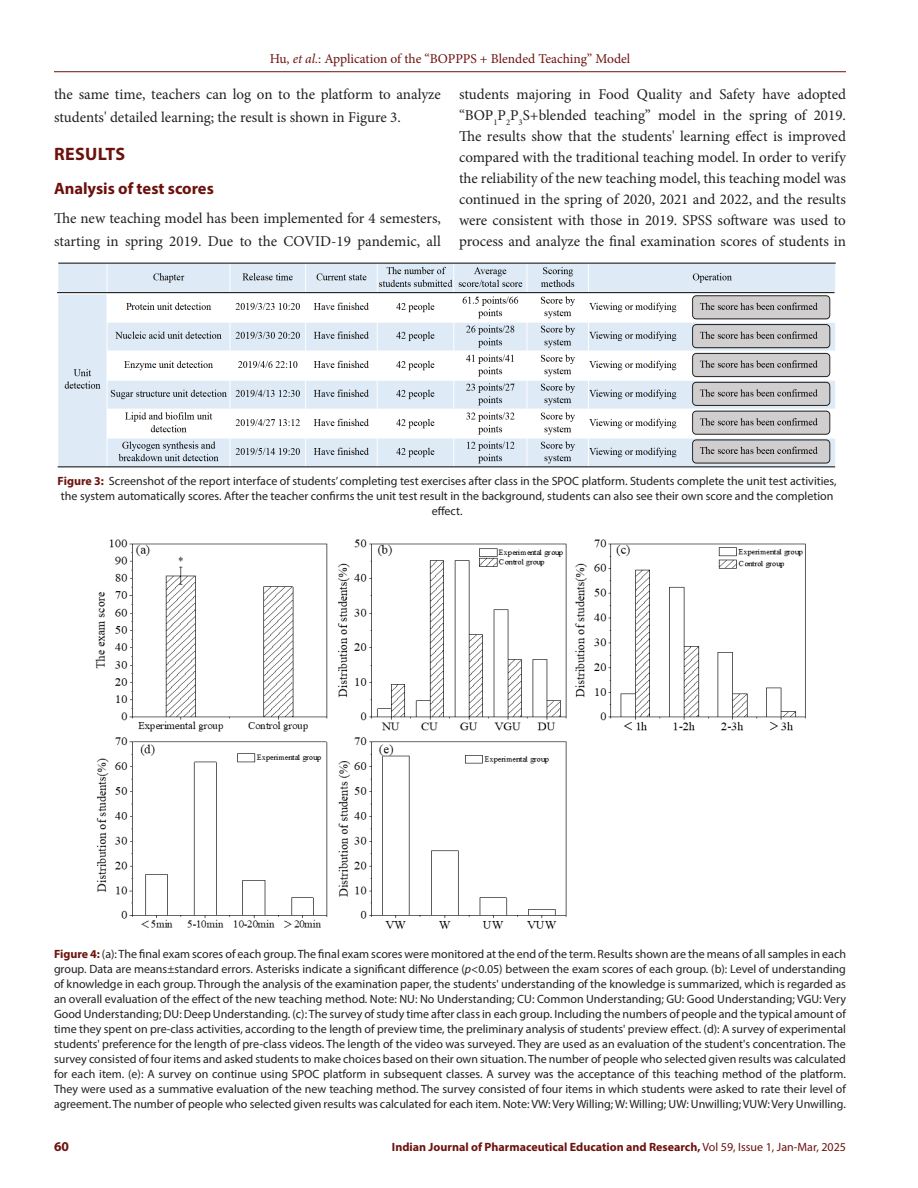
<style>
.page{position:relative;width:918px;height:1188px;background:#fff}
.page>*{position:absolute;margin:0;border:0;box-sizing:border-box;transform-origin:0 0}
.Heading_1{font:700 18px "Myriad Pro";letter-spacing:.02em;color:#6c120e}
.Heading_2_after_head{font:700 16.5px "Myriad Pro";color:#6c120e}
.Body_text__FO{font:15px/21px "Minion Pro";color:#231f20}
.t1{font:13.5px "Minion Pro";color:#6c120e}
.t2{font:700 13.5px "Myriad Pro";color:#6c120e}
.FIG_Caption{font:12px/15px "Myriad Pro";color:#231f20;text-align:justify}
.t3{font:700 12px "Myriad Pro";color:#6c120e}
.s1{font-style:italic}
.s2{font-weight:700;color:#6c120e}
.s3{font-weight:400}
</style>
<div class="page">
<hr style="left:54px;top:71px;width:792px;height:1px;background:#6c120e">
<img style="left:95px;top:539px;width:711px;height:390px">
<img style="left:57px;top:262px;width:779px;height:206px">
<p class="t1" style="left:270px;top:50px;width:362px">Hu, <span class="s1">et al.</span>: Application of the “BOPPPS + Blended Teaching” Model</p>
<p class="Body_text__FO" style="left:54px;top:83px;width:389px;line-height:23.1px">the same time, teachers can log on to the platform to analyze students' detailed learning; the result is shown in Figure 3.</p>
<p class="Heading_1" style="left:54px;top:142px;width:73px">RESULTS</p>
<p class="Heading_2_after_head" style="left:54px;top:177px;width:161px">Analysis of test scores</p>
<p class="Body_text__FO" style="left:54px;top:206px;width:389px;line-height:23.1px">The new teaching model has been implemented for 4 semesters, starting in spring 2019. Due to the COVID-19 pandemic, all</p>
<p class="Body_text__FO" style="left:459px;top:84px;width:389px;text-align:justify">students majoring in Food Quality and Safety have adopted “BOP<sub>1</sub>P<sub>2</sub>P<sub>3</sub>S+blended teaching” model in the spring of 2019.<br>The results show that the students' learning effect is improved compared with the traditional teaching model. In order to verify the reliability of the new teaching model, this teaching model was continued in the spring of 2020, 2021 and 2022, and the results were consistent with those in 2019. SPSS software was used to process and analyze the final examination scores of students in</p>
<p class="FIG_Caption" style="left:58px;top:473px;width:781px;text-align:center"><span class="s2">Figure 3:</span> Screenshot of the report interface of students’ completing test exercises after class in the SPOC platform. Students complete the unit test activities, the system automatically scores. After the teacher confirms the unit test result in the background, students can also see their own score and the completion effect.</p>
<p class="FIG_Caption" style="left:54px;top:946px;width:794px"><span class="s2">Figure 4:</span> (a): The final exam scores of each group. The final exam scores were monitored at the end of the term. Results shown are the means of all samples in each group. Data are means±standard errors. Asterisks indicate a significant difference (<span class="s1">p</span>&lt;0.05) between the exam scores of each group. (b): Level of understanding of knowledge in each group. Through the analysis of the examination paper, the students' understanding of the knowledge is summarized, which is regarded as an overall evaluation of the effect of the new teaching method. Note: NU: No Understanding; CU: Common Understanding; GU: Good Understanding; VGU: Very Good Understanding; DU: Deep Understanding. (c): The survey of study time after class in each group. Including the numbers of people and the typical amount of time they spent on pre‐class activities, according to the length of preview time, the preliminary analysis of students' preview effect. (d): A survey of experimental students' preference for the length of pre-class videos. The length of the video was surveyed. They are used as an evaluation of the student's concentration. The survey consisted of four items and asked students to make choices based on their own situation. The number of people who selected given results was calculated for each item. (e): A survey on continue using SPOC platform in subsequent classes. A survey was the acceptance of this teaching method of the platform.<br>They were used as a summative evaluation of the new teaching method. The survey consisted of four items in which students were asked to rate their level of agreement. The number of people who selected given results was calculated for each item. Note: VW: Very Willing; W: Willing; UW: Unwilling; VUW: Very Unwilling.</p>
<p class="t2" style="left:54px;top:1137px;width:16px">60</p>
<p class="t3" style="left:392px;top:1139px;width:456px">Indian Journal of Pharmaceutical Education and Research, <span class="s3">Vol 59, Issue 1, Jan-Mar, 2025</span></p>
</div>
